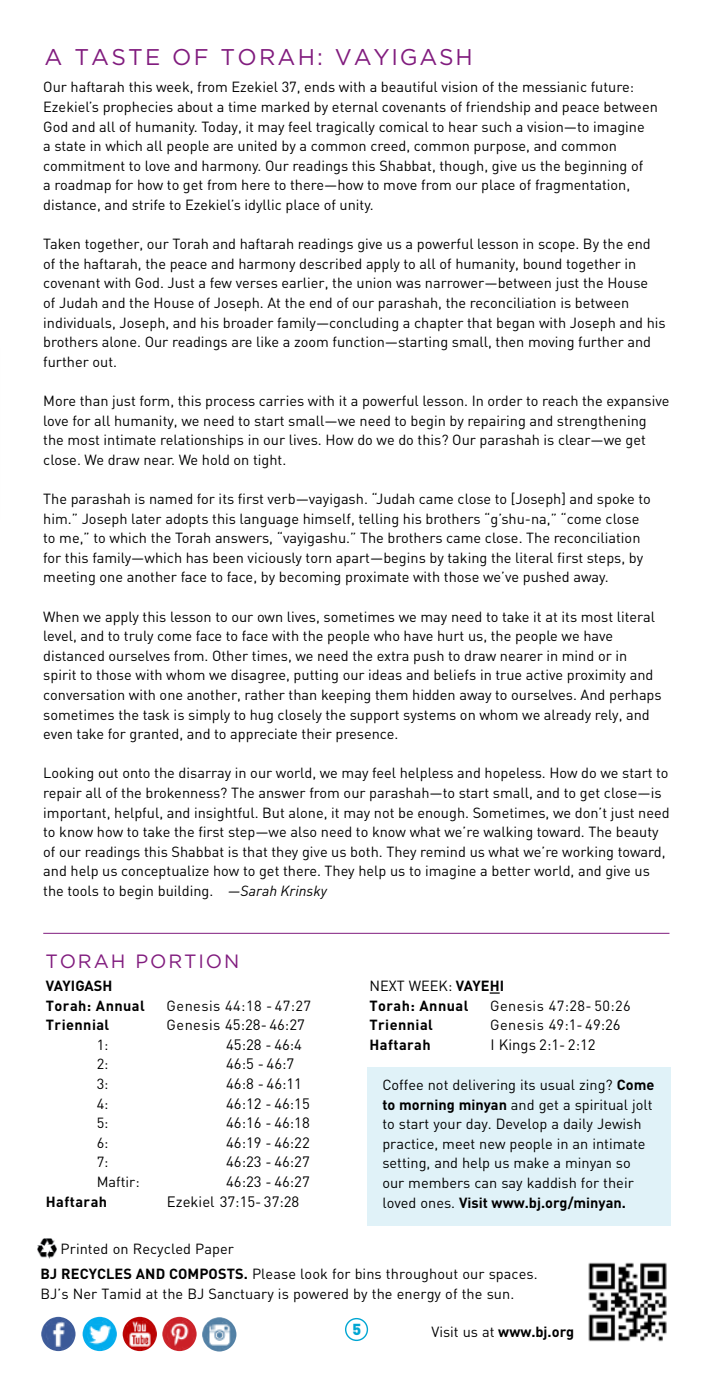
<style>
.page{position:relative;width:714px;height:1386px;background:#fff}
.page>*{position:absolute;margin:0;border:0;box-sizing:border-box;transform-origin:0 0}
.t1{font:22.75px "Gotham";letter-spacing:.095em;color:#811c7e}
.t2{font:19.25px "Gotham";letter-spacing:.095em;color:#811c7e}
.t3{font:900 15.75px "DIN";color:#00a6d3}
.t4{font:14.88px "DIN";color:#000}
.t5{font:14.53px/19.6px "DIN";color:#000}
.t6{font:700 14.53px/19.6px "DIN";letter-spacing:.03em;color:#000}
.t7{font:14.53px "DIN";letter-spacing:.03em;color:#000}
.s1{font-style:italic}
.s2{font-weight:400}
.s3{font-size:14.53px}
.s4{font-weight:700}
</style>
<div class="page">
<div style="left:345px;top:1318px;width:23px;height:23px;border:1px solid #00a6d3;border-radius:50%"></div>
<svg style="left:490px;top:992px;width:10px;height:2px"></svg>
<hr style="left:43px;top:933px;width:626px;height:1px;background:#811c7e">
<div style="left:367px;top:1067px;width:304px;height:159px;background:#e0f2f8"></div>
<img style="left:202px;top:1317px;width:34px;height:35px;border-radius:17px">
<img style="left:588px;top:1262px;width:79px;height:80px">
<img style="left:37px;top:1239px;width:19px;height:19px">
<img style="left:41px;top:1317px;width:35px;height:34px;border-radius:17px">
<img style="left:162px;top:1317px;width:35px;height:34px;border-radius:17px">
<img style="left:83px;top:1317px;width:34px;height:34px;border-radius:17px">
<img style="left:123px;top:1317px;width:34px;height:34px;border-radius:17px">
<h1 class="t1" style="left:45px;top:44px;width:430px">A TASTE OF TORAH: VAYIGASH</h1>
<p class="t5" style="left:43px;top:77px;width:616px">Our haftarah this week, from Ezekiel 37, ends with a beautiful vision of the messianic future:<br>Ezekiel’s prophecies about a time marked by eternal covenants of friendship and peace between God and all of humanity. Today, it may feel tragically comical to hear such a vision—to imagine<br>a state in which all people are united by a common creed, common purpose, and common commitment to love and harmony. Our readings this Shabbat, though, give us the beginning of<br>a roadmap for how to get from here to there—how to move from our place of fragmentation, distance, and strife to Ezekiel’s idyllic place of unity.</p>
<p class="t5" style="left:43px;top:234px;width:624px">Taken together, our Torah and haftarah readings give us a powerful lesson in scope. By the end of the haftarah, the peace and harmony described apply to all of humanity, bound together in covenant with God. Just a few verses earlier, the union was narrower—between just the House<br>of Judah and the House of Joseph. At the end of our parashah, the reconciliation is between individuals, Joseph, and his broader family—concluding a chapter that began with Joseph and his brothers alone. Our readings are like a zoom function—starting small, then moving further and further out.</p>
<p class="t5" style="left:43px;top:391px;width:628px">More than just form, this process carries with it a powerful lesson. In order to reach the expansive love for all humanity, we need to start small—we need to begin by repairing and strengthening the most intimate relationships in our lives. How do we do this? Our parashah is clear—we get close. We draw near. We hold on tight.</p>
<p class="t5" style="left:43px;top:489px;width:609px">The parashah is named for its first verb—vayigash. “Judah came close to [Joseph] and spoke to him.” Joseph later adopts this language himself, telling his brothers “g’shu-na,” “come close to me,” to which the Torah answers, “vayigashu.” The brothers came close. The reconciliation for this family—which has been viciously torn apart—begins by taking the literal first steps, by meeting one another face to face, by becoming proximate with those we’ve pushed away.</p>
<p class="t5" style="left:43px;top:606px;width:620px">When we apply this lesson to our own lives, sometimes we may need to take it at its most literal level, and to truly come face to face with the people who have hurt us, the people we have distanced ourselves from. Other times, we need the extra push to draw nearer in mind or in spirit to those with whom we disagree, putting our ideas and beliefs in true active proximity and conversation with one another, rather than keeping them hidden away to ourselves. And perhaps sometimes the task is simply to hug closely the support systems on whom we already rely, and even take for granted, and to appreciate their presence.</p>
<p class="t5" style="left:43px;top:763px;width:628px">Looking out onto the disarray in our world, we may feel helpless and hopeless. How do we start to repair all of the brokenness? The answer from our parashah—to start small, and to get close—is important, helpful, and insightful. But alone, it may not be enough. Sometimes, we don’t just need to know how to take the first step—we also need to know what we’re walking toward. The beauty of our readings this Shabbat is that they give us both. They remind us what we’re working toward, and help us conceptualize how to get there. They help us to imagine a better world, and give us the tools to begin building. <span class="s1">—Sarah Krinsky</span></p>
<h2 class="t2" style="left:45px;top:951px;width:195px">TORAH PORTION</h2>
<p class="t6" style="left:46px;top:975px;width:100px">VAYIGASH<br>Torah: Annual</p>
<p class="t7" style="left:167px;top:996px;width:146px">Genesis 44:18 - 47:27</p>
<p class="t6" style="left:370px;top:975px;width:136px"><span class="s2">NEXT WEEK:</span> VAYEHI<br>Torah: Annual</p>
<p class="t7" style="left:490px;top:996px;width:142px">Genesis 47:28- 50:26</p>
<p class="t6" style="left:46px;top:1015px;width:65px">Triennial</p>
<p class="t4" style="left:167px;top:1016px;width:140px"><span class="s3">Genesis</span> 45:28<span class="s3">-</span> 46:27</p>
<p class="t5" style="left:97px;top:1035px;width:13px">1:</p>
<p class="t4" style="left:226px;top:1035px;width:77px">45:28 <span class="s3">-</span> 46:4</p>
<p class="t5" style="left:97px;top:1054px;width:13px">2:</p>
<p class="t4" style="left:226px;top:1055px;width:70px">46:5 <span class="s3">-</span> 46:7</p>
<p class="t5" style="left:97px;top:1074px;width:13px">3:</p>
<p class="t4" style="left:226px;top:1074px;width:77px">46:8 <span class="s3">-</span> 46:11</p>
<p class="t5" style="left:97px;top:1093px;width:13px">4:</p>
<p class="t4" style="left:226px;top:1094px;width:85px">46:12 <span class="s3">-</span> 46:15</p>
<p class="t5" style="left:97px;top:1113px;width:13px">5:</p>
<p class="t4" style="left:226px;top:1114px;width:85px">46:16 <span class="s3">-</span> 46:18</p>
<p class="t5" style="left:97px;top:1133px;width:13px">6:</p>
<p class="t4" style="left:226px;top:1133px;width:85px">46:19 <span class="s3">-</span> 46:22</p>
<p class="t5" style="left:97px;top:1152px;width:13px">7:</p>
<p class="t4" style="left:226px;top:1153px;width:85px">46:23 <span class="s3">-</span> 46:27</p>
<p class="t5" style="left:97px;top:1172px;width:44px">Maftir:</p>
<p class="t4" style="left:226px;top:1172px;width:85px">46:23 <span class="s3">-</span> 46:27</p>
<p class="t6" style="left:46px;top:1191px;width:63px">Haftarah</p>
<p class="t4" style="left:167px;top:1192px;width:134px">Ezekiel 37:15<span class="s3">-</span> 37:28</p>
<p class="t6" style="left:370px;top:1015px;width:65px">Triennial</p>
<p class="t4" style="left:490px;top:1016px;width:132px"><span class="s3">Genesis</span> 49:1<span class="s3">-</span> 49:26</p>
<p class="t6" style="left:370px;top:1034px;width:63px">Haftarah</p>
<p class="t4" style="left:491px;top:1035px;width:107px">I Kings 2:1<span class="s3">-</span> 2:12</p>
<p class="t5" style="left:382px;top:1075px;width:273px">Coffee not delivering its usual zing? <span class="s4">Come to morning minyan</span> and get a spiritual jolt to start your day. Develop a daily Jewish practice, meet new people in an intimate setting, and help us make a minyan so our members can say kaddish for their loved ones. <span class="s4">Visit www.bj.org/minyan.</span></p>
<p class="t5" style="left:40px;top:1236px;width:499px;line-height:24.8px;text-indent:20px">Printed on Recycled Paper<br><span class="s4">BJ RECYCLES AND COMPOSTS.</span> Please look for bins throughout our spaces.</p>
<p class="t5" style="left:40px;top:1283px;width:476px">BJ’s Ner Tamid at the BJ Sanctuary is powered by the energy of the sun.</p>
<p class="t3" style="left:352px;top:1319px;width:10px">5</p>
<p class="t6" style="left:432px;top:1322px;width:144px"><span class="s2">Visit us at</span> www.bj.org</p>
</div>
